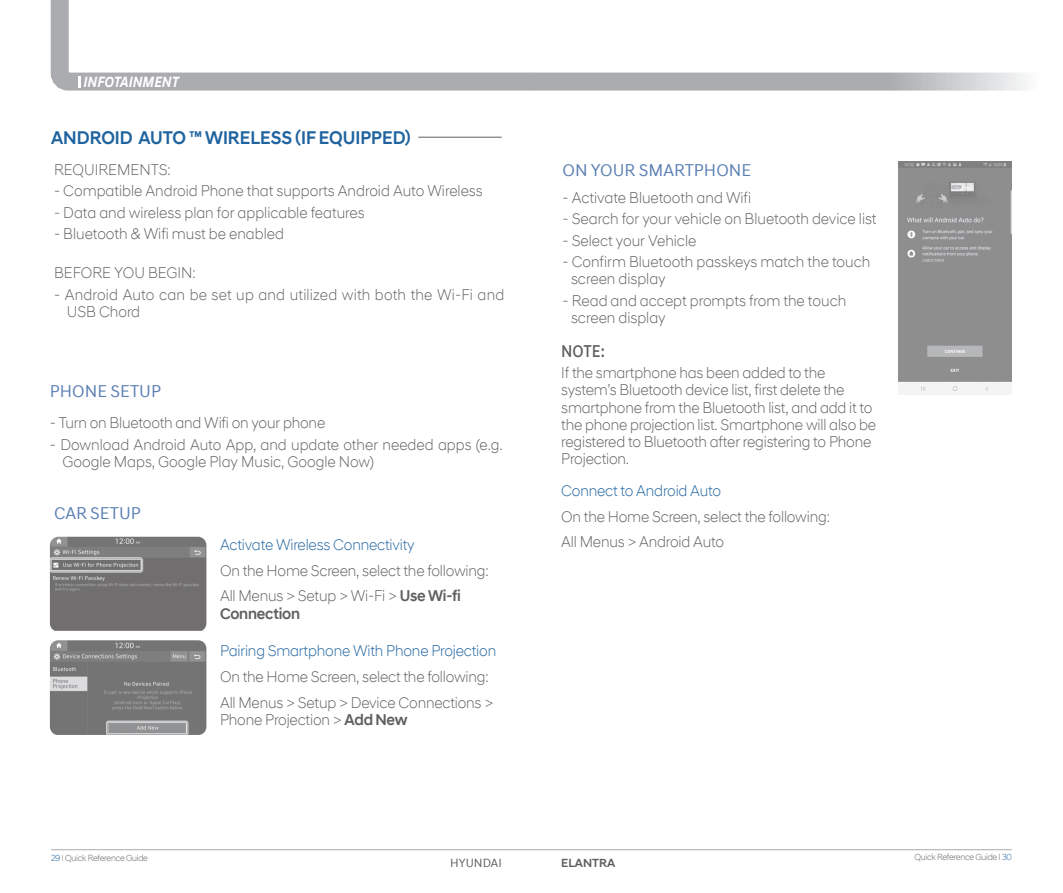
<style>
.page{position:relative;width:1063px;height:893px;background:#fff}
.page>*{position:absolute;margin:0;border:0;box-sizing:border-box;transform-origin:0 0}
.Section_Title{font:500 18.75px "Hyundai Sans Head";color:#1f639f;scale:.95 1}
.ƒ_º___ªøÎ{font:17.25px "Hyundai Sans Text Office";color:#5a7fb3}
.캡션_내용{font:17.25px "Hyundai Sans Text Office";color:#5a7fb3}
.Body{font:500 17.25px "Hyundai Sans Text Office";color:#5f5f62;scale:.9 1}
.캡션_내용-2{font:300 15.75px/17.2px "Hyundai Sans Head Office";letter-spacing:-.01em;color:#5f5f62;scale:.95 1}
.캡션_내용-3{font:300 15.75px "Hyundai Sans Head Office";letter-spacing:-.01em;color:#1f639f;scale:.95 1}
.캡션_내용-4{font:300 15.75px/17.2px "Hyundai Sans Head Office";letter-spacing:.015em;color:#5f5f62;scale:.95 1}
.t1{font:italic 700 15px "Hyundai Sans Text Office";color:#fff;scale:.9 1}
.t2{font:12px "Hyundai Sans Text Office";color:#5f5f62}
.t3{font:500 12px "Hyundai Sans Head";color:#5f5f62}
.t4{font:300 9px "Hyundai Sans Head Office";letter-spacing:-.025em;color:#5f5f62;scale:.95 1}
.s1{font-weight:500}
.s2{color:#1f639f}
</style>
<div class="page">
<hr style="left:51px;top:849px;width:961px;height:1px;background:#abacb0">
<svg style="left:50px;top:0;width:461px;height:91px"></svg>
<svg style="left:511px;top:72px;width:514px;height:19px;background:#b8b9bc"></svg>
<svg style="left:78px;top:77px;width:3px;height:11px"></svg>
<img style="left:50px;top:640px;width:156px;height:94px">
<img style="left:50px;top:537px;width:156px;height:94px">
<img style="left:898px;top:162px;width:114px;height:233px">
<hr style="left:51px;top:137px;width:451px;height:1px;background:#5f5f62">
<div style="left:51px;top:135px;width:367px;height:5px;background:#fff"></div>
<p class="t1" style="left:84px;top:73px;width:108px">INFOTAINMENT</p>
<p class="Section_Title" style="left:51px;top:127px;width:380px">ANDROID AUTO ™ WIRELESS (IF EQUIPPED)</p>
<p class="캡션_내용-2" style="left:54px;top:161px;width:124px">REQUIREMENTS:</p>
<p class="캡션_내용-2" style="left:54px;top:182px;width:453px">- Compatible Android Phone that supports Android Auto Wireless</p>
<p class="캡션_내용-2" style="left:54px;top:204px;width:329px">- Data and wireless plan for applicable features</p>
<p class="캡션_내용-2" style="left:54px;top:225px;width:244px">- Bluetooth &amp; Wifi must be enabled</p>
<p class="캡션_내용-2" style="left:54px;top:264px;width:151px">BEFORE YOU BEGIN:</p>
<p class="캡션_내용-4" style="left:67px;top:285px;width:462px;text-indent:-13px">- Android Auto can be set up and utilized with both the Wi-Fi and<br>USB Chord</p>
<p class="캡션_내용" style="left:50px;top:381px;width:113px">PHONE SETUP</p>
<p class="캡션_내용-2" style="left:50px;top:414px;width:291px">- Turn on Bluetooth and Wifi on your phone</p>
<p class="캡션_내용-2" style="left:63px;top:435px;width:465px;text-indent:-13px">- Download Android Auto App, and update other needed apps (e.g.<br>Google Maps, Google Play Music, Google Now)</p>
<p class="ƒ_º___ªøÎ" style="left:54px;top:503px;width:88px">CAR SETUP</p>
<p class="캡션_내용-3" style="left:220px;top:535px;width:206px">Activate Wireless Connectivity</p>
<p class="캡션_내용-2" style="left:220px;top:561px;width:284px">On the Home Screen, select the following:</p>
<p class="캡션_내용-2" style="left:220px;top:587px;width:255px;line-height:18px">All Menus &gt; Setup &gt; Wi-Fi &gt; <span class="s1">Use Wi-fi<br>Connection</span></p>
<p class="캡션_내용-3" style="left:220px;top:642px;width:292px">Pairing Smartphone With Phone Projection</p>
<p class="캡션_내용-2" style="left:220px;top:668px;width:284px">On the Home Screen, select the following:</p>
<p class="캡션_내용-2" style="left:220px;top:694px;width:289px">All Menus &gt; Setup &gt; Device Connections &gt;<br>Phone Projection &gt; <span class="s1">Add New</span></p>
<p class="ƒ_º___ªøÎ" style="left:563px;top:160px;width:190px">ON YOUR SMARTPHONE</p>
<p class="캡션_내용-2" style="left:563px;top:188px;width:200px">- Activate Bluetooth and Wifi</p>
<p class="캡션_내용-2" style="left:563px;top:210px;width:332px">- Search for your vehicle on Bluetooth device list</p>
<p class="캡션_내용-2" style="left:563px;top:231px;width:142px">- Select your Vehicle</p>
<p class="캡션_내용-2" style="left:571px;top:253px;width:316px;text-indent:-9px">- Confirm Bluetooth passkeys match the touch screen display</p>
<p class="캡션_내용-2" style="left:571px;top:292px;width:291px;text-indent:-9px">- Read and accept prompts from the touch screen display</p>
<p class="Body" style="left:561px;top:340px;width:50px">NOTE:</p>
<p class="캡션_내용-2" style="left:561px;top:364px;width:333px">If the smartphone has been added to the system’s Bluetooth device list, first delete the smartphone from the Bluetooth list, and add it to the phone projection list. Smartphone will also be registered to Bluetooth after registering to Phone Projection.</p>
<p class="캡션_내용-3" style="left:561px;top:481px;width:170px">Connect to Android Auto</p>
<p class="캡션_내용-2" style="left:561px;top:507px;width:284px">On the Home Screen, select the following:</p>
<p class="캡션_내용-2" style="left:561px;top:533px;width:173px">All Menus &gt; Android Auto</p>
<p class="t4" style="left:51px;top:852px;width:104px"><span class="s2">29</span> I Quick Reference Guide</p>
<p class="t4" style="left:915px;top:852px;width:104px">Quick Reference Guide I <span class="s2">30</span></p>
<p class="t2" style="left:450px;top:855px;width:53px">HYUNDAI</p>
<p class="t3" style="left:561px;top:856px;width:56px">ELANTRA</p>
</div>
